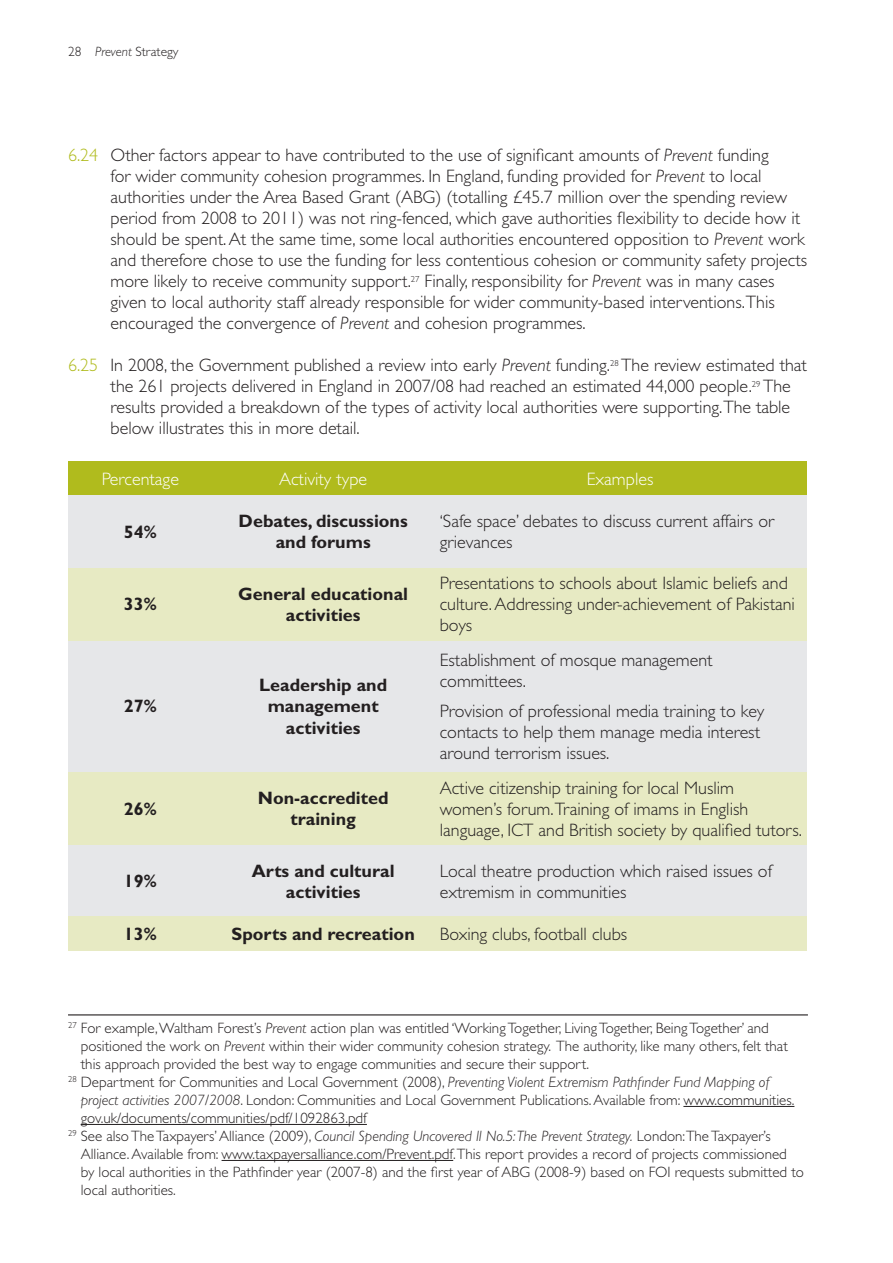
<style>
.page{position:relative;width:893px;height:1263px;background:#fff}
.page>*{position:absolute;margin:0;border:0;box-sizing:border-box;transform-origin:0 0}
.t1{font:300 18px/21px "Gill Sans Std";color:#231f20}
.t2{font:700 18px/21px "Gill Sans Std";color:#231f20;text-align:center}
.t3{font:300 18px "Gill Sans Std";color:#fff}
.t4{font:300 15px "Gill Sans Std";color:#231f20}
.t5{font:300 13.5px "Gill Sans Std";color:#231f20}
.s1{font-style:italic}
.s2{color:#b0bb1d}
</style>
<div class="page">
<div style="left:68px;top:462px;width:145px;height:34px;background:#b0bb1d"></div>
<div style="left:213px;top:462px;width:221px;height:34px;background:#b0bb1d"></div>
<div style="left:434px;top:462px;width:372px;height:34px;background:#b0bb1d"></div>
<div style="left:68px;top:496px;width:145px;height:72px;background:#e6e7e9"></div>
<div style="left:213px;top:496px;width:221px;height:72px;background:#e6e7e9"></div>
<div style="left:434px;top:496px;width:372px;height:72px;background:#e6e7e9"></div>
<div style="left:68px;top:640px;width:145px;height:132px;background:#e6e7e9"></div>
<div style="left:213px;top:640px;width:221px;height:132px;background:#e6e7e9"></div>
<div style="left:434px;top:640px;width:372px;height:132px;background:#e6e7e9"></div>
<div style="left:68px;top:845px;width:145px;height:72px;background:#e6e7e9"></div>
<div style="left:213px;top:845px;width:221px;height:72px;background:#e6e7e9"></div>
<div style="left:434px;top:845px;width:372px;height:72px;background:#e6e7e9"></div>
<div style="left:68px;top:568px;width:145px;height:72px;background:#e7eac3"></div>
<div style="left:213px;top:568px;width:221px;height:72px;background:#e7eac3"></div>
<div style="left:434px;top:568px;width:372px;height:72px;background:#e7eac3"></div>
<div style="left:68px;top:772px;width:145px;height:73px;background:#e7eac3"></div>
<div style="left:213px;top:772px;width:221px;height:73px;background:#e7eac3"></div>
<div style="left:434px;top:772px;width:372px;height:73px;background:#e7eac3"></div>
<div style="left:68px;top:917px;width:145px;height:34px;background:#e7eac3"></div>
<div style="left:213px;top:917px;width:221px;height:34px;background:#e7eac3"></div>
<div style="left:434px;top:917px;width:372px;height:34px;background:#e7eac3"></div>
<hr style="left:68px;top:1014px;width:740px;height:1px;background:#231f20">
<hr style="left:683px;top:1106px;width:111px;height:1px;background:#231f20">
<hr style="left:81px;top:1124px;width:286px;height:1px;background:#231f20">
<hr style="left:222px;top:1160px;width:231px;height:1px;background:#231f20">
<p class="t5" style="left:68px;top:44px;width:112px">28 <span class="s1">Prevent</span> Strategy</p>
<p class="t1" style="left:111px;top:145px;width:698px;text-indent:-43px"><span class="s2">6.24</span> Other factors appear to have contributed to the use of significant amounts of <span class="s1">Prevent</span> funding<br>for wider community cohesion programmes. In England, funding provided for <span class="s1">Prevent</span> to local authorities under the Area Based Grant (ABG) (totalling £45.7 million over the spending review period from 2008 to 2011) was not ring-fenced, which gave authorities flexibility to decide how it should be spent. At the same time, some local authorities encountered opposition to <span class="s1">Prevent</span> work and therefore chose to use the funding for less contentious cohesion or community safety projects more likely to receive community support.<sup>27</sup> Finally, responsibility for <span class="s1">Prevent</span> was in many cases given to local authority staff already responsible for wider community-based interventions.This encouraged the convergence of <span class="s1">Prevent</span> and cohesion programmes.</p>
<p class="t1" style="left:111px;top:355px;width:698px;text-indent:-43px"><span class="s2">6.25</span> In 2008, the Government published a review into early <span class="s1">Prevent</span> funding.<sup>28</sup> The review estimated that the 261 projects delivered in England in 2007/08 had reached an estimated 44,000 people.<sup>29</sup> The results provided a breakdown of the types of activity local authorities were supporting.The table below illustrates this in more detail.</p>
<p class="t3" style="left:102px;top:469px;width:79px">Percentage</p>
<p class="t3" style="left:279px;top:469px;width:90px">Activity type</p>
<p class="t3" style="left:587px;top:469px;width:68px">Examples</p>
<p class="t2" style="left:124px;top:521px;width:34px">54%</p>
<p class="t2" style="left:239px;top:511px;width:171px">Debates, discussions and forums</p>
<p class="t1" style="left:440px;top:511px;width:336px">‘Safe space’ debates to discuss current affairs or grievances</p>
<p class="t2" style="left:124px;top:594px;width:34px">33%</p>
<p class="t2" style="left:238px;top:583px;width:171px">General educational activities</p>
<p class="t1" style="left:440px;top:573px;width:357px">Presentations to schools about Islamic beliefs and culture. Addressing under-achievement of Pakistani boys</p>
<p class="t2" style="left:124px;top:696px;width:34px">27%</p>
<p class="t2" style="left:259px;top:675px;width:130px">Leadership and management activities</p>
<p class="t1" style="left:440px;top:650px;width:274px">Establishment of mosque management committees.</p>
<p class="t1" style="left:440px;top:700px;width:326px">Provision of professional media training to key contacts to help them manage media interest around terrorism issues.</p>
<p class="t2" style="left:124px;top:798px;width:34px">26%</p>
<p class="t2" style="left:258px;top:788px;width:132px">Non-accredited training</p>
<p class="t1" style="left:440px;top:777px;width:364px">Active citizenship training for local Muslim<br>women’s forum.Training of imams in English language, ICT and British society by qualified tutors.</p>
<p class="t2" style="left:124px;top:870px;width:34px">19%</p>
<p class="t2" style="left:252px;top:860px;width:144px">Arts and cultural activities</p>
<p class="t1" style="left:440px;top:860px;width:334px">Local theatre production which raised issues of extremism in communities</p>
<p class="t2" style="left:124px;top:923px;width:34px">13%</p>
<p class="t2" style="left:232px;top:923px;width:185px">Sports and recreation</p>
<p class="t1" style="left:440px;top:924px;width:189px">Boxing clubs, football clubs</p>
<p class="t4" style="left:68px;top:1019px;width:702px"><sup>27</sup> For example, Waltham Forest’s <span class="s1">Prevent</span> action plan was entitled ‘Working Together, Living Together, Being Together’ and</p>
<p class="t4" style="left:81px;top:1037px;width:709px">positioned the work on <span class="s1">Prevent</span> within their wider community cohesion strategy. The authority, like many others, felt that</p>
<p class="t4" style="left:81px;top:1055px;width:510px">this approach provided the best way to engage communities and secure their support.</p>
<p class="t4" style="left:68px;top:1073px;width:703px"><sup>28</sup> Department for Communities and Local Government (2008), <span class="s1">Preventing Violent Extremism Pathfinder Fund Mapping of</span></p>
<p class="t4" style="left:81px;top:1091px;width:715px"><span class="s1">project activities 2007/2008</span>. London: Communities and Local Government Publications. Available from: www.communities.</p>
<p class="t4" style="left:81px;top:1109px;width:288px">gov.uk/documents/communities/pdf/1092863.pdf</p>
<p class="t4" style="left:68px;top:1127px;width:704px"><sup>29</sup> See also The Taxpayers’ Alliance (2009), <span class="s1">Council Spending Uncovered II No.5: The Prevent Strategy.</span> London:The Taxpayer’s</p>
<p class="t4" style="left:81px;top:1145px;width:708px">Alliance. Available from: www.taxpayersalliance.com/Prevent.pdf.This report provides a record of projects commissioned</p>
<p class="t4" style="left:81px;top:1163px;width:725px">by local authorities in the Pathfinder year (2007-8) and the first year of ABG (2008-9) based on FOI requests submitted to</p>
<p class="t4" style="left:81px;top:1181px;width:97px">local authorities.</p>
</div>
